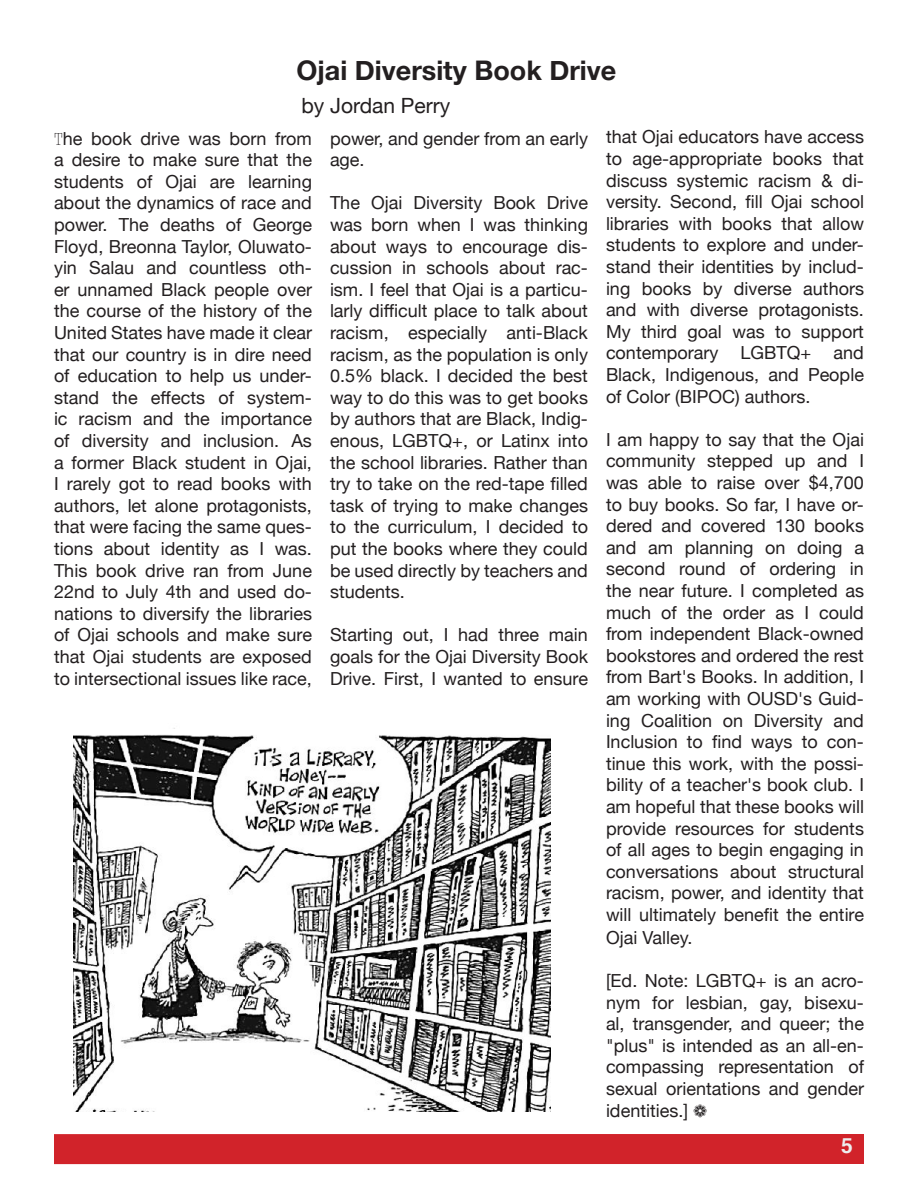
<style>
.page{position:relative;width:918px;height:1188px;background:#fff}
.page>*{position:absolute;margin:0;border:0;box-sizing:border-box;transform-origin:0 0}
.t1{font:700 27px "Helvetica Neue";color:#231f20}
.t2{font:21px "Helvetica Neue";color:#231f20}
.t3{font:700 21px "Helvetica";color:#eeeeef}
.t4{font:18px/21.6px "Helvetica Neue";color:#231f20;text-align:justify}
.s1{font-family:"American Typewriter";font-weight:300;font-stretch:condensed}
</style>
<div class="page">
<div style="left:54px;top:1134px;width:810px;height:30px;background:#d1232a"></div>
<img style="left:73px;top:728px;width:478px;height:383px">
<p class="t1" style="left:296px;top:50px;width:322px">Ojai Diversity Book Drive</p>
<p class="t2" style="left:301px;top:90px;width:150px">by Jordan Perry</p>
<p class="t4" style="left:54px;top:128px;width:260px"><span class="s1">T</span>he book drive was born from a desire to make sure that the students of Ojai are learning about the dynamics of race and power. The deaths of George Floyd, Breonna Taylor, Oluwato&shy;yin Salau and countless oth&shy;er unnamed Black people over the course of the history of the United States have made it clear that our country is in dire need of education to help us under&shy;stand the effects of system&shy;ic racism and the importance of diversity and inclusion. As a former Black student in Ojai, I rarely got to read books with authors, let alone protagonists, that were facing the same ques&shy;tions about identity as I was.<br>This book drive ran from June 22nd to July 4th and used do&shy;nations to diversify the libraries of Ojai schools and make sure that Ojai students are exposed to intersectional issues like race,</p>
<p class="t4" style="left:330px;top:128px;width:260px">power, and gender from an early age.</p>
<p class="t4" style="left:330px;top:193px;width:260px">The Ojai Diversity Book Drive was born when I was thinking about ways to encourage dis&shy;cussion in schools about rac&shy;ism. I feel that Ojai is a particu&shy;larly difficult place to talk about racism, especially anti-Black racism, as the population is only 0.5% black. I decided the best way to do this was to get books by authors that are Black, Indig&shy;enous, LGBTQ+, or Latinx into the school libraries. Rather than try to take on the red-tape filled task of trying to make changes to the curriculum, I decided to put the books where they could be used directly by teachers and students.</p>
<p class="t4" style="left:330px;top:625px;width:260px">Starting out, I had three main goals for the Ojai Diversity Book Drive. First, I wanted to ensure</p>
<p class="t4" style="left:606px;top:127px;width:260px">that Ojai educators have access to age-appropriate books that discuss systemic racism &amp; di&shy;versity. Second, fill Ojai school libraries with books that allow students to explore and under&shy;stand their identities by includ&shy;ing books by diverse authors and with diverse protagonists.<br>My third goal was to support contemporary LGBTQ+ and Black, Indigenous, and People of Color (BIPOC) authors.</p>
<p class="t4" style="left:606px;top:430px;width:260px">I am happy to say that the Ojai community stepped up and I was able to raise over $4,700 to buy books. So far, I have or&shy;dered and covered 130 books and am planning on doing a second round of ordering in the near future. I completed as much of the order as I could from independent Black-owned bookstores and ordered the rest from Bart's Books. In addition, I am working with OUSD's Guid&shy;ing Coalition on Diversity and Inclusion to find ways to con&shy;tinue this work, with the possi&shy;bility of a teacher's book club. I am hopeful that these books will provide resources for students of all ages to begin engaging in conversations about structural racism, power, and identity that will ultimately benefit the entire</p>
<p class="t4" style="left:606px;top:928px;width:88px">Ojai Valley.</p>
<p class="t4" style="left:606px;top:971px;width:260px">[Ed. Note: LGBTQ+ is an acro&shy;nym for lesbian, gay, bisexu&shy;al, transgender, and queer; the "plus" is intended as an all-en&shy;compassing representation of sexual orientations and gender identities.]</p>
<p class="t3" style="left:841px;top:1129px;width:13px">5</p>
</div>
